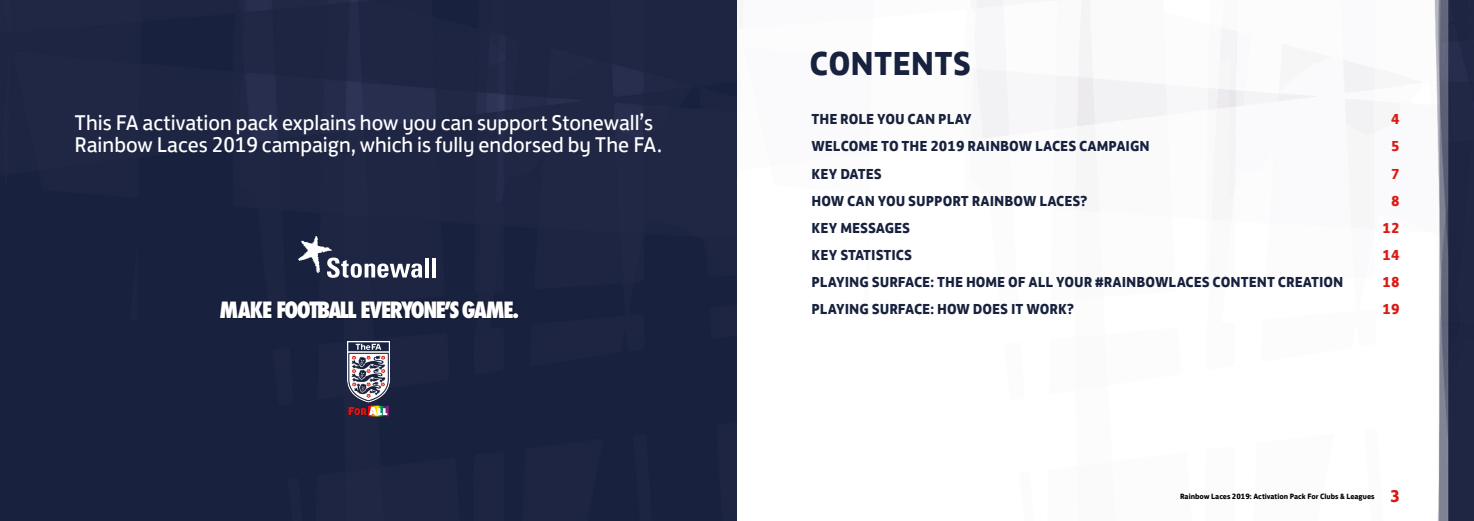
<style>
.page{position:relative;width:1474px;height:521px;background:#fff}
.page>*{position:absolute;margin:0;border:0;box-sizing:border-box;transform-origin:0 0}
.t1{font:700 34.12px "FS Jack";color:#18223e}
.t2{font:21.88px/22.8px "FS Jack";color:#fff}
.t3{font:800 condensed 21.88px "Futura";letter-spacing:-.075em;color:#fff}
.t4{font:700 17.5px "FS Jack";color:#da1a15}
.t5{font:700 14.88px "FS Jack";color:#18223e}
.t6{font:700 14.88px "FS Jack";color:#da1a15}
.t7{font:700 7.88px "FS Jack";color:#000}
</style>
<div class="page">
<svg style="left:976px;top:0;width:399px;height:198px"></svg>
<div style="left:0;top:0;width:737px;height:521px;background:#1e2542"></div>
<svg style="left:298px;top:236px;width:124px;height:42px"></svg>
<hr style="left:425px;top:258px;width:4px;height:19px;background:#fff">
<hr style="left:432px;top:258px;width:4px;height:19px;background:#fff">
<img style="left:218px;top:296px;width:301px;height:28px">
<img style="left:347px;top:342px;width:42px;height:75px">
<img style="left:1434px;top:0;width:39px;height:521px">
<h2 class="t2" style="left:74px;top:109px;width:589px">This FA activation pack explains how you can support Stonewall’s<br>Rainbow Laces 2019 campaign, which is fully endorsed by The FA.</h2>
<h1 class="t1" style="left:809px;top:35px;width:163px">CONTENTS</h1>
<p class="t5" style="left:811px;top:107px;width:162px">THE ROLE YOU CAN PLAY</p>
<p class="t6" style="left:1390px;top:107px;width:10px">4</p>
<p class="t5" style="left:811px;top:134px;width:340px">WELCOME TO THE 2019 RAINBOW LACES CAMPAIGN</p>
<p class="t6" style="left:1390px;top:134px;width:10px">5</p>
<p class="t5" style="left:811px;top:161px;width:72px">KEY DATES</p>
<p class="t6" style="left:1390px;top:161px;width:10px">7</p>
<p class="t5" style="left:811px;top:188px;width:278px">HOW CAN YOU SUPPORT RAINBOW LACES?</p>
<p class="t6" style="left:1390px;top:188px;width:10px">8</p>
<p class="t5" style="left:811px;top:215px;width:100px">KEY MESSAGES</p>
<p class="t6" style="left:1382px;top:215px;width:19px">12</p>
<p class="t5" style="left:811px;top:242px;width:102px">KEY STATISTICS</p>
<p class="t6" style="left:1382px;top:242px;width:19px">14</p>
<p class="t5" style="left:811px;top:269px;width:533px">PLAYING SURFACE: THE HOME OF ALL YOUR #RAINBOWLACES CONTENT CREATION</p>
<p class="t6" style="left:1382px;top:269px;width:19px">18</p>
<h2 class="t3" style="left:219px;top:295px;width:301px">MAKE FOOTBALL EVERYONEʼS GAME.</h2>
<p class="t5" style="left:811px;top:297px;width:264px">PLAYING SURFACE: HOW DOES IT WORK?</p>
<p class="t6" style="left:1382px;top:297px;width:19px">19</p>
<p class="t7" style="left:1180px;top:490px;width:196px">Rainbow Laces 2019: Activation Pack For Clubs &amp; Leagues</p>
<p class="t4" style="left:1390px;top:482px;width:12px">3</p>
</div>
